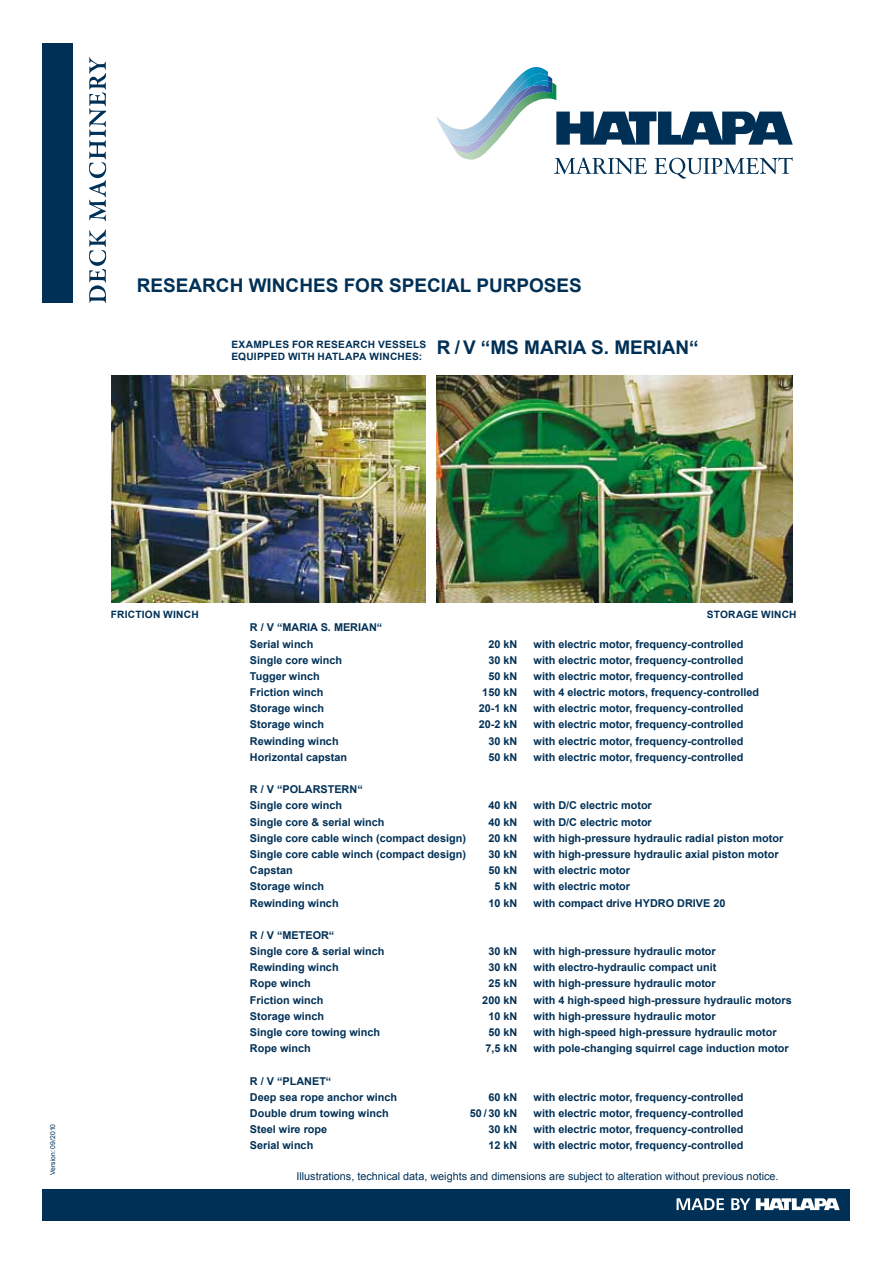
<style>
.page{position:relative;width:893px;height:1263px;background:#fff}
.page>*{position:absolute;margin:0;border:0;box-sizing:border-box;transform-origin:0 0}
.t1{font:700 18.9px "Arial";color:#003056}
.t2{font:700 10.8px/16.2px "Arial";color:#003056}
.t3{font:10.8px "Arial";color:#003056}
.t4{font:700 10.05px/12.1px "Arial";letter-spacing:.025em;color:#003056}
.t5{font:6.75px "Arial";color:#003056}
</style>
<div class="page">
<div style="left:43px;top:43px;width:30px;height:259px;background:#003056"></div>
<svg style="left:89px;top:57px;width:17px;height:246px"></svg>
<img style="left:112px;top:376px;width:314px;height:226px">
<img style="left:437px;top:376px;width:356px;height:226px">
<div style="left:43px;top:1189px;width:807px;height:31px;background:#003056"></div>
<svg style="left:677px;top:1198px;width:73px;height:12px"></svg>
<svg style="left:756px;top:1198px;width:84px;height:12px"></svg>
<img style="left:457px;top:82px;width:99px;height:78px">
<img style="left:452px;top:81px;width:100px;height:72px">
<img style="left:436px;top:67px;width:112px;height:58px">
<img style="left:440px;top:74px;width:108px;height:58px">
<img style="left:444px;top:80px;width:104px;height:66px">
<svg style="left:554px;top:157px;width:239px;height:22px"></svg>
<svg style="left:556px;top:112px;width:237px;height:33px"></svg>
<h1 class="t1" style="left:137px;top:273px;width:354px">Research Winches for special purp</h1>
<h1 class="t1" style="left:529px;top:273px;width:54px">oses</h1>
<p class="t4" style="left:231px;top:338px;width:196px;text-indent:44px">es for Research Vessels equipped with HATLAPA winches:</p>
<p class="t4" style="left:231px;top:338px;width:31px">Exampl</p>
<h1 class="t1" style="left:437px;top:335px;width:263px">R / V “MS MAria s. merian“</h1>
<p class="t5" style="left:48px;top:1175px;width:52px;rotate:-90deg">Version: 09/2010</p>
<p class="t4" style="left:111px;top:609px;width:89px">Friction Winch</p>
<p class="t4" style="left:707px;top:608px;width:91px">Storage Winch</p>
<p class="t2" style="left:250px;top:620px;width:134px">R / V “Maria S. Merian“<br>Serial winch</p>
<p class="t2" style="left:488px;top:636px;width:26px">20 kN</p>
<p class="t2" style="left:534px;top:636px;width:211px">with electric motor, frequency-controlled</p>
<p class="t2" style="left:250px;top:652px;width:94px">Single core winch</p>
<p class="t2" style="left:488px;top:652px;width:26px">30 kN</p>
<p class="t2" style="left:534px;top:652px;width:211px">with electric motor, frequency-controlled</p>
<p class="t2" style="left:250px;top:668px;width:71px">Tugger winch</p>
<p class="t2" style="left:488px;top:668px;width:26px">50 kN</p>
<p class="t2" style="left:534px;top:668px;width:211px">with electric motor, frequency-controlled</p>
<p class="t2" style="left:250px;top:685px;width:75px">Friction winch</p>
<p class="t2" style="left:482px;top:685px;width:32px">150 kN</p>
<p class="t2" style="left:534px;top:685px;width:227px">with 4 electric motors, frequency-controlled</p>
<p class="t2" style="left:250px;top:701px;width:76px">Storage winch</p>
<p class="t2" style="left:479px;top:701px;width:36px">20-1 kN</p>
<p class="t2" style="left:534px;top:701px;width:211px">with electric motor, frequency-controlled</p>
<p class="t2" style="left:250px;top:717px;width:76px">Storage winch</p>
<p class="t2" style="left:479px;top:717px;width:36px">20-2 kN</p>
<p class="t2" style="left:534px;top:717px;width:211px">with electric motor, frequency-controlled</p>
<p class="t2" style="left:250px;top:733px;width:90px">Rewinding winch</p>
<p class="t2" style="left:488px;top:733px;width:26px">30 kN</p>
<p class="t2" style="left:534px;top:733px;width:211px">with electric motor, frequency-controlled</p>
<p class="t2" style="left:250px;top:749px;width:99px">Horizontal capstan</p>
<p class="t2" style="left:488px;top:749px;width:26px">50 kN</p>
<p class="t2" style="left:534px;top:749px;width:211px">with electric motor, frequency-controlled</p>
<p class="t2" style="left:250px;top:782px;width:114px">R / V “Polarstern“<br>Single core winch</p>
<p class="t2" style="left:488px;top:798px;width:26px">40 kN</p>
<p class="t2" style="left:534px;top:798px;width:120px">with D/C electric motor</p>
<p class="t2" style="left:250px;top:814px;width:136px">Single core &amp; serial winch</p>
<p class="t2" style="left:488px;top:814px;width:26px">40 kN</p>
<p class="t2" style="left:534px;top:814px;width:120px">with D/C electric motor</p>
<p class="t2" style="left:250px;top:830px;width:217px">Single core cable winch (compact design)</p>
<p class="t2" style="left:488px;top:830px;width:26px">20 kN</p>
<p class="t2" style="left:534px;top:830px;width:251px">with high-pressure hydraulic radial piston motor</p>
<p class="t2" style="left:250px;top:846px;width:217px">Single core cable winch (compact design)</p>
<p class="t2" style="left:488px;top:846px;width:26px">30 kN</p>
<p class="t2" style="left:534px;top:846px;width:246px">with high-pressure hydraulic axial piston motor</p>
<p class="t2" style="left:250px;top:863px;width:44px">Capstan</p>
<p class="t2" style="left:488px;top:863px;width:26px">50 kN</p>
<p class="t2" style="left:534px;top:863px;width:98px">with electric motor</p>
<p class="t2" style="left:250px;top:879px;width:76px">Storage winch</p>
<p class="t2" style="left:494px;top:879px;width:20px">5 kN</p>
<p class="t2" style="left:534px;top:879px;width:98px">with electric motor</p>
<p class="t2" style="left:250px;top:895px;width:90px">Rewinding winch</p>
<p class="t2" style="left:488px;top:895px;width:26px">10 kN</p>
<p class="t2" style="left:534px;top:895px;width:193px">with compact drive HYDRO DRIVE 20</p>
<p class="t2" style="left:250px;top:927px;width:136px">R / V “Meteor“<br>Single core &amp; serial winch</p>
<p class="t2" style="left:488px;top:943px;width:26px">30 kN</p>
<p class="t2" style="left:534px;top:943px;width:184px">with high-pressure hydraulic motor</p>
<p class="t2" style="left:250px;top:960px;width:90px">Rewinding winch</p>
<p class="t2" style="left:488px;top:960px;width:26px">30 kN</p>
<p class="t2" style="left:534px;top:960px;width:184px">with electro-hydraulic compact unit</p>
<p class="t2" style="left:250px;top:976px;width:62px">Rope winch</p>
<p class="t2" style="left:488px;top:976px;width:26px">25 kN</p>
<p class="t2" style="left:534px;top:976px;width:184px">with high-pressure hydraulic motor</p>
<p class="t2" style="left:250px;top:992px;width:75px">Friction winch</p>
<p class="t2" style="left:482px;top:992px;width:32px">200 kN</p>
<p class="t2" style="left:534px;top:992px;width:260px">with 4 high-speed high-pressure hydraulic motors</p>
<p class="t2" style="left:250px;top:1008px;width:76px">Storage winch</p>
<p class="t2" style="left:488px;top:1008px;width:26px">10 kN</p>
<p class="t2" style="left:534px;top:1008px;width:184px">with high-pressure hydraulic motor</p>
<p class="t2" style="left:250px;top:1024px;width:132px">Single core towing winch</p>
<p class="t2" style="left:488px;top:1024px;width:26px">50 kN</p>
<p class="t2" style="left:534px;top:1024px;width:245px">with high-speed high-pressure hydraulic motor</p>
<p class="t2" style="left:250px;top:1041px;width:62px">Rope winch</p>
<p class="t2" style="left:485px;top:1041px;width:29px">7,5 kN</p>
<p class="t2" style="left:534px;top:1041px;width:257px">with pole-changing squirrel cage induction motor</p>
<p class="t2" style="left:250px;top:1073px;width:149px">R / V “Planet“<br>Deep sea rope anchor winch</p>
<p class="t2" style="left:488px;top:1089px;width:26px">60 kN</p>
<p class="t2" style="left:534px;top:1089px;width:211px">with electric motor, frequency-controlled</p>
<p class="t2" style="left:250px;top:1105px;width:140px">Double drum towing winch</p>
<p class="t2" style="left:470px;top:1105px;width:45px">50 / 30 kN</p>
<p class="t2" style="left:534px;top:1105px;width:211px">with electric motor, frequency-controlled</p>
<p class="t2" style="left:250px;top:1121px;width:79px">Steel wire rope</p>
<p class="t2" style="left:488px;top:1121px;width:26px">30 kN</p>
<p class="t2" style="left:534px;top:1121px;width:211px">with electric motor, frequency-controlled</p>
<p class="t2" style="left:250px;top:1138px;width:65px">Serial winch</p>
<p class="t2" style="left:488px;top:1138px;width:26px">12 kN</p>
<p class="t2" style="left:534px;top:1138px;width:211px">with electric motor, frequency-controlled</p>
<p class="t3" style="left:296px;top:1169px;width:484px">Illustrations, technical data, weights and dimensions are subject to alteration without previous notice.</p>
</div>
